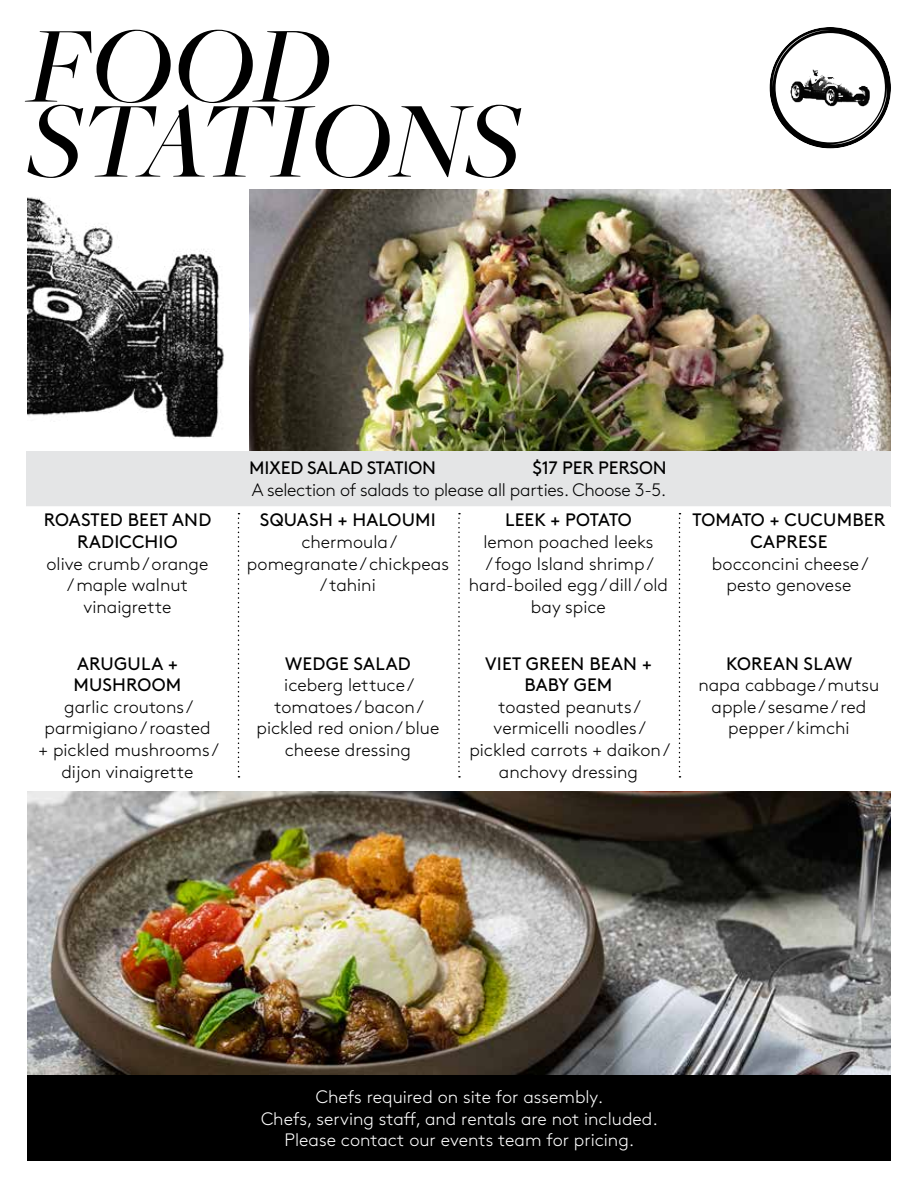
<style>
.page{position:relative;width:918px;height:1188px;background:#fff}
.page>*{position:absolute;margin:0;border:0;box-sizing:border-box;transform-origin:0 0}
.t1{font:italic 500 112.5px "Freight Big Pro";color:#000}
.t2{font:300 18px/21.6px "Brown Std";color:#000;text-align:center}
.t3{font:18px/21.6px "Brown Std";letter-spacing:.01em;color:#000;text-align:center}
.t4{font:300 18px/21.6px "Brown Std";color:#fff;text-align:center}
.t5{font:300 18px "Brown Std";letter-spacing:-.02em;color:#000}
.t6{font:18px "Brown Std";letter-spacing:-.01em;color:#000}
</style>
<div class="page">
<div style="left:26px;top:451px;width:865px;height:55px;background:#e4e5e6"></div>
<img style="left:27px;top:197px;width:197px;height:242px">
<svg style="left:770px;top:27px;width:121px;height:121px"></svg>
<svg style="left:679px;top:513px;width:2px;height:265px"></svg>
<svg style="left:458px;top:513px;width:2px;height:265px"></svg>
<svg style="left:238px;top:513px;width:1px;height:265px"></svg>
<div style="left:27px;top:1075px;width:864px;height:86px;background:#000"></div>
<img style="left:249px;top:189px;width:642px;height:262px">
<img style="left:27px;top:791px;width:863px;height:284px">
<h1 class="t1" style="left:27px;top:-8px;width:304px">FOOD</h1>
<h1 class="t1" style="left:27px;top:67px;width:495px">STATIONS</h1>
<p class="t3" style="left:44px;top:510px;width:169px">ROASTED BEET AND<br>RADICCHIO</p>
<p class="t2" style="left:47px;top:553px;width:163px">olive crumb / orange / maple walnut vinaigrette</p>
<p class="t3" style="left:74px;top:653px;width:109px;text-align:left">ARUGULA +<br>MUSHROOM</p>
<p class="t2" style="left:39px;top:696px;width:182px">garlic croutons / parmigiano / roasted<br>+ pickled mushrooms / dijon vinaigrette</p>
<p class="t6" style="left:249px;top:458px;width:188px">MIXED SALAD STATION</p>
<p class="t6" style="left:532px;top:458px;width:136px">$17 PER PERSON</p>
<p class="t5" style="left:252px;top:480px;width:416px">A selection of salads to please all parties. Choose 3-5.</p>
<p class="t3" style="left:260px;top:510px;width:178px">SQUASH + HALOUMI</p>
<p class="t2" style="left:247px;top:531px;width:204px">chermoula / pomegranate / chickpeas / tahini</p>
<p class="t3" style="left:285px;top:653px;width:127px">WEDGE SALAD</p>
<p class="t2" style="left:257px;top:674px;width:184px">iceberg lettuce / tomatoes / bacon / pickled red onion / blue cheese dressing</p>
<p class="t3" style="left:505px;top:510px;width:128px">LEEK + POTATO</p>
<p class="t2" style="left:469px;top:531px;width:201px">lemon poached leeks<br>/ fogo Island shrimp / hard-boiled egg / dill / old bay spice</p>
<p class="t3" style="left:485px;top:653px;width:168px">VIET GREEN BEAN +<br>BABY GEM</p>
<p class="t2" style="left:469px;top:696px;width:202px">toasted peanuts / vermicelli noodles / pickled carrots + daikon / anchovy dressing</p>
<p class="t3" style="left:693px;top:510px;width:194px">TOMATO + CUCUMBER<br>CAPRESE</p>
<p class="t2" style="left:712px;top:553px;width:158px">bocconcini cheese / pesto genovese</p>
<p class="t3" style="left:726px;top:653px;width:128px">KOREAN SLAW</p>
<p class="t2" style="left:698px;top:674px;width:183px">napa cabbage / mutsu apple / sesame / red pepper / kimchi</p>
<p class="t4" style="left:261px;top:1086px;width:398px">Chefs required on site for assembly.<br>Chefs, serving staff, and rentals are not included.<br>Please contact our events team for pricing.</p>
</div>
